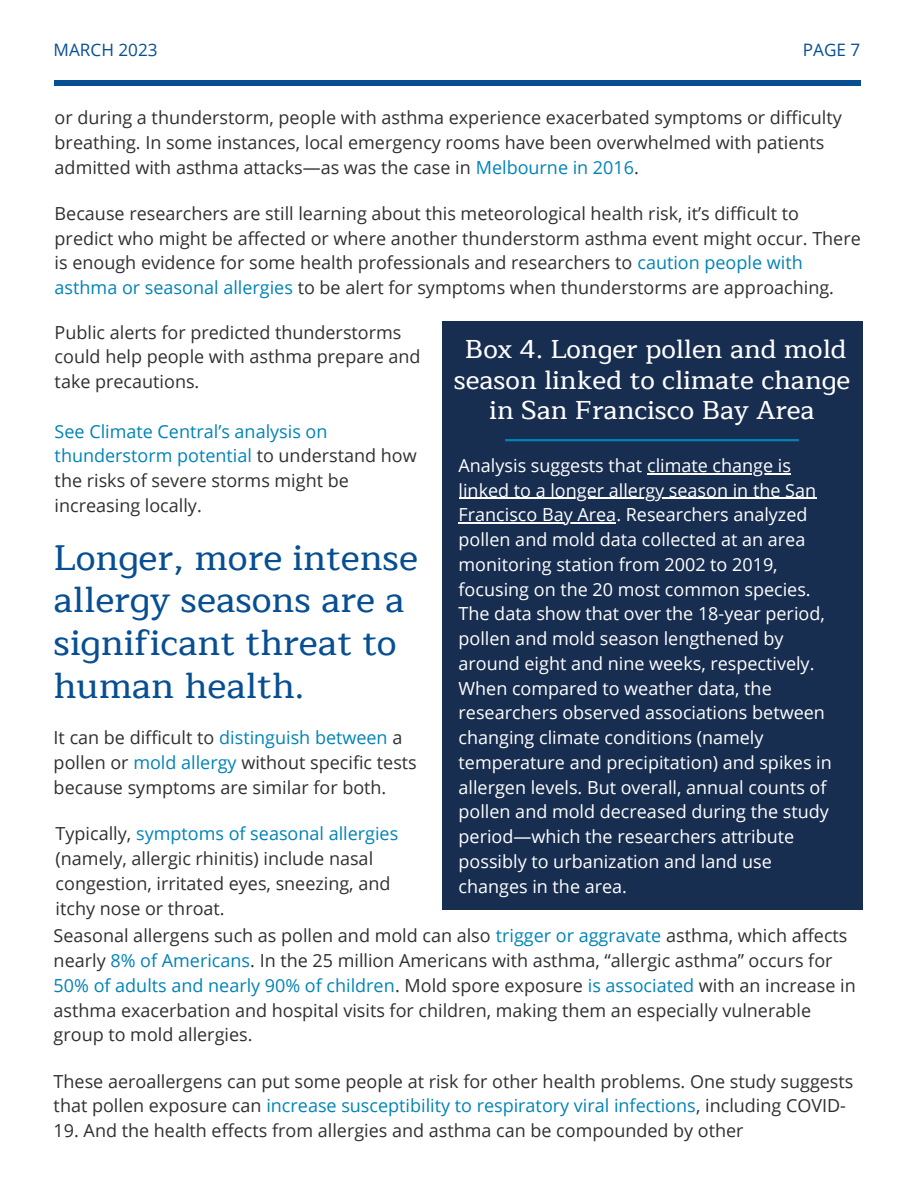
<style>
.page{position:relative;width:918px;height:1188px;background:#fff}
.page>*{position:absolute;margin:0;border:0;box-sizing:border-box;transform-origin:0 0}
.t1{font:500 36px/42.8px "Maitree";color:#074f92}
.t2{font:500 26.25px/30.3px "Maitree";color:#fff;text-align:center}
.t3{font:18px/24.8px "Open Sans";color:#303030}
.t4{font:18px/24.8px "Open Sans";color:#fff}
.t5{font:17.1px "Open Sans";color:#074f92}
.s1{color:#0083b7}
</style>
<div class="page">
<div style="left:54px;top:80px;width:806px;height:6px;background:#074f92"></div>
<div style="left:442px;top:321px;width:420px;height:589px;background:#182e51"></div>
<hr style="left:647px;top:473px;width:144px;height:1px;background:#fff">
<hr style="left:459px;top:498px;width:357px;height:1px;background:#fff">
<hr style="left:459px;top:523px;width:157px;height:1px;background:#fff">
<hr style="left:505px;top:439px;width:294px;height:2px;background:#0083b7">
<p class="t5" style="left:54px;top:37px;width:105px">MARCH 2023</p>
<p class="t5" style="left:803px;top:37px;width:59px">PAGE 7</p>
<p class="t3" style="left:55px;top:105px;width:789px">or during a thunderstorm, people with asthma experience exacerbated symptoms or difficulty breathing. In some instances, local emergency rooms have been overwhelmed with patients admitted with asthma attacks—as was the case in <span class="s1">Melbourne in 2016</span>.</p>
<p class="t3" style="left:55px;top:201px;width:808px">Because researchers are still learning about this meteorological health risk, it’s difficult to predict who might be affected or where another thunderstorm asthma event might occur. There is enough evidence for some health professionals and researchers to <span class="s1">caution people with asthma or seasonal allergies</span> to be alert for symptoms when thunderstorms are approaching.</p>
<p class="t3" style="left:55px;top:319px;width:367px">Public alerts for predicted thunderstorms could help people with asthma prepare and take precautions.</p>
<p class="t3" style="left:55px;top:418px;width:364px"><span class="s1">See Climate Central’s analysis on thunderstorm potential</span> to understand how the risks of severe storms might be increasing locally.</p>
<h2 class="t2" style="left:454px;top:335px;width:398px">Box 4. Longer pollen and mold season linked to climate change in San Francisco Bay Area</h2>
<p class="t4" style="left:459px;top:453px;width:375px">Analysis suggests that climate change is linked to a longer allergy season in the San Francisco Bay Area. Researchers analyzed pollen and mold data collected at an area monitoring station from 2002 to 2019, focusing on the 20 most common species.<br>The data show that over the 18-year period, pollen and mold season lengthened by around eight and nine weeks, respectively.<br>When compared to weather data, the researchers observed associations between changing climate conditions (namely temperature and precipitation) and spikes in allergen levels. But overall, annual counts of pollen and mold decreased during the study period—which the researchers attribute possibly to urbanization and land use changes in the area.</p>
<h1 class="t1" style="left:54px;top:537px;width:366px">Longer, more intense allergy seasons are a significant threat to human health.</h1>
<p class="t3" style="left:54px;top:725px;width:365px">It can be difficult to <span class="s1">distinguish between</span> a pollen or <span class="s1">mold allergy</span> without specific tests because symptoms are similar for both.</p>
<p class="t3" style="left:56px;top:821px;width:344px">Typically, <span class="s1">symptoms of seasonal allergies </span>(namely, allergic rhinitis) include nasal congestion, irritated eyes, sneezing, and itchy nose or throat.</p>
<p class="t3" style="left:54px;top:923px;width:804px">Seasonal allergens such as pollen and mold can also <span class="s1">trigger or aggravate</span> asthma, which affects nearly <span class="s1">8% of Americans</span>. In the 25 million Americans with asthma, “allergic asthma” occurs for <span class="s1">50% of adults and nearly 90% of children</span>. Mold spore exposure <span class="s1">is associated</span> with an increase in asthma exacerbation and hospital visits for children, making them an especially vulnerable group to mold allergies.</p>
<p class="t3" style="left:54px;top:1068px;width:801px">These aeroallergens can put some people at risk for other health problems. One study suggests that pollen exposure can <span class="s1">increase susceptibility to respiratory viral infections</span>, including COVID-</p>
<p class="t3" style="left:54px;top:1118px;width:691px">19. And the health effects from allergies and asthma can be compounded by other</p>
</div>
